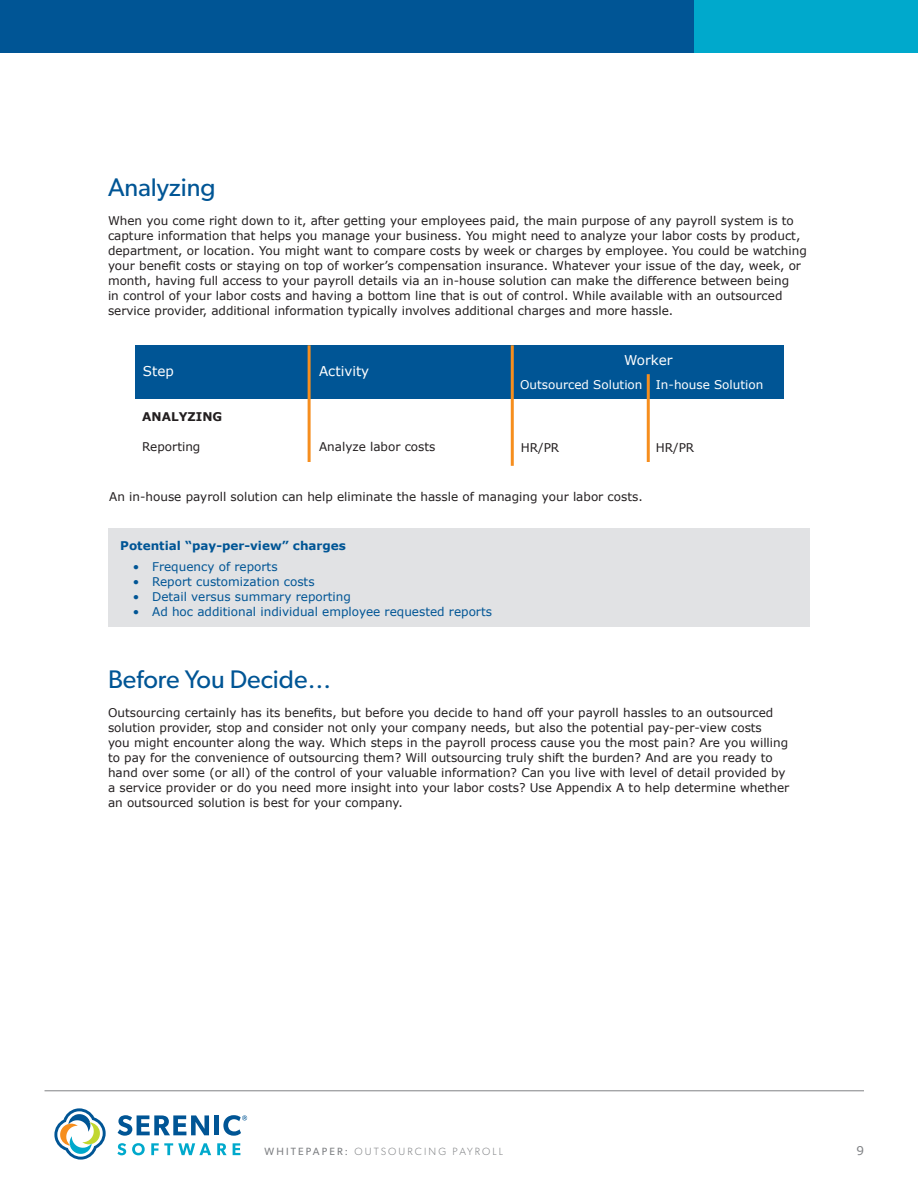
<style>
.page{position:relative;width:918px;height:1188px;background:#fff}
.page>*{position:absolute;margin:0;border:0;box-sizing:border-box;transform-origin:0 0}
.t1{font:25.5px "Gibson";color:#005595}
.t2{font:13.5px "Verdana";color:#fff}
.t3{font:12px/15px "Verdana";color:#231f20}
.t4{font:12px "Verdana";color:#005595}
.t5{font:12px "Verdana";color:#fff}
.t6{font:700 12px "Verdana";color:#005595}
.t7{font:700 12px "Verdana";color:#231f20}
.t8{font:12px "Verdana";color:#808285}
.t9{font:300 10.5px "Gibson";letter-spacing:.2em;color:#808285}
.s1{font-weight:400}
</style>
<div class="page">
<div style="left:0;top:0;width:694px;height:52px;background:#005595"></div>
<div style="left:694px;top:0;width:224px;height:52px;background:#00a9cc"></div>
<hr style="left:45px;top:1090px;width:819px;height:1px;background:#808285">
<svg style="left:118px;top:1115px;width:91px;height:21px"></svg>
<div style="left:214px;top:1115px;width:5px;height:20px;background:#005595"></div>
<svg style="left:117px;top:1143px;width:9px;height:12px"></svg>
<svg style="left:132px;top:1143px;width:13px;height:12px"></svg>
<svg style="left:151px;top:1143px;width:60px;height:12px"></svg>
<svg style="left:217px;top:1143px;width:10px;height:12px"></svg>
<svg style="left:233px;top:1143px;width:7px;height:12px"></svg>
<svg style="left:54px;top:1108px;width:52px;height:52px"></svg>
<svg style="left:223px;top:1115px;width:24px;height:21px"></svg>
<div style="left:135px;top:345px;width:648px;height:54px;background:#005595"></div>
<hr style="left:308px;top:345px;width:3px;height:117px;background:#f68e1e">
<hr style="left:511px;top:345px;width:3px;height:121px;background:#f68e1e">
<hr style="left:647px;top:374px;width:3px;height:88px;background:#f68e1e">
<div style="left:108px;top:528px;width:702px;height:99px;background:#e1e2e4"></div>
<p class="t1" style="left:108px;top:172px;width:109px">Analyzing</p>
<p class="t3" style="left:108px;top:213px;width:700px">When you come right down to it, after getting your employees paid, the main purpose of any payroll system is to capture information that helps you manage your business. You might need to analyze your labor costs by product, department, or location. You might want to compare costs by week or charges by employee. You could be watching your benefit costs or staying on top of worker’s compensation insurance. Whatever your issue of the day, week, or month, having full access to your payroll details via an in-house solution can make the difference between being<br>in control of your labor costs and having a bottom line that is out of control. While available with an outsourced service provider, additional information typically involves additional charges and more hassle.</p>
<p class="t2" style="left:624px;top:350px;width:50px">Worker</p>
<p class="t5" style="left:520px;top:377px;width:124px">Outsourced Solution</p>
<p class="t5" style="left:656px;top:377px;width:109px">In-house Solution</p>
<p class="t2" style="left:143px;top:361px;width:33px">Step</p>
<p class="t2" style="left:319px;top:361px;width:52px">Activity</p>
<p class="t7" style="left:142px;top:408px;width:82px">ANALYZING</p>
<p class="t3" style="left:142px;top:439px;width:60px">Reporting</p>
<p class="t3" style="left:319px;top:439px;width:118px">Analyze labor costs</p>
<p class="t3" style="left:521px;top:440px;width:40px">HR/PR</p>
<p class="t3" style="left:656px;top:440px;width:40px">HR/PR</p>
<p class="t3" style="left:109px;top:489px;width:535px">An in-house payroll solution can help eliminate the hassle of managing your labor costs.</p>
<p class="t6" style="left:120px;top:537px;width:227px">Potential “pay-per-view” charges</p>
<p class="t4" style="left:133px;top:558px;width:146px">• Frequency of reports</p>
<p class="t4" style="left:133px;top:573px;width:183px">• Report customization costs</p>
<p class="t4" style="left:133px;top:588px;width:220px">• Detail versus summary reporting</p>
<p class="t4" style="left:133px;top:603px;width:361px">• Ad hoc additional individual employee requested reports</p>
<p class="t1" style="left:108px;top:663px;width:225px">Before You Decide…</p>
<p class="t3" style="left:108px;top:705px;width:667px">Outsourcing certainly has its benefits, but before you decide to hand off your payroll hassles to an outsourced</p>
<p class="t3" style="left:108px;top:720px;width:655px">solution provider, stop and consider not only your company needs, but also the potential pay-per-view costs</p>
<p class="t3" style="left:108px;top:735px;width:682px">you might encounter along the way. Which steps in the payroll process cause you the most pain? Are you willing</p>
<p class="t3" style="left:108px;top:750px;width:666px">to pay for the convenience of outsourcing them? Will outsourcing truly shift the burden? And are you ready to</p>
<p class="t3" style="left:108px;top:765px;width:679px">hand over some (or all) of the control of your valuable information? Can you live with level of detail provided by</p>
<p class="t3" style="left:108px;top:780px;width:683px">a service provider or do you need more insight into your labor costs? Use Appendix A to help determine whether</p>
<p class="t3" style="left:108px;top:795px;width:296px">an outsourced solution is best for your company.</p>
<p class="t9" style="left:265px;top:1146px;width:240px"><span class="s1">WHITEPAPER:</span> OUTSOURCING PAYROLL</p>
<p class="t8" style="left:856px;top:1143px;width:9px">9</p>
</div>
